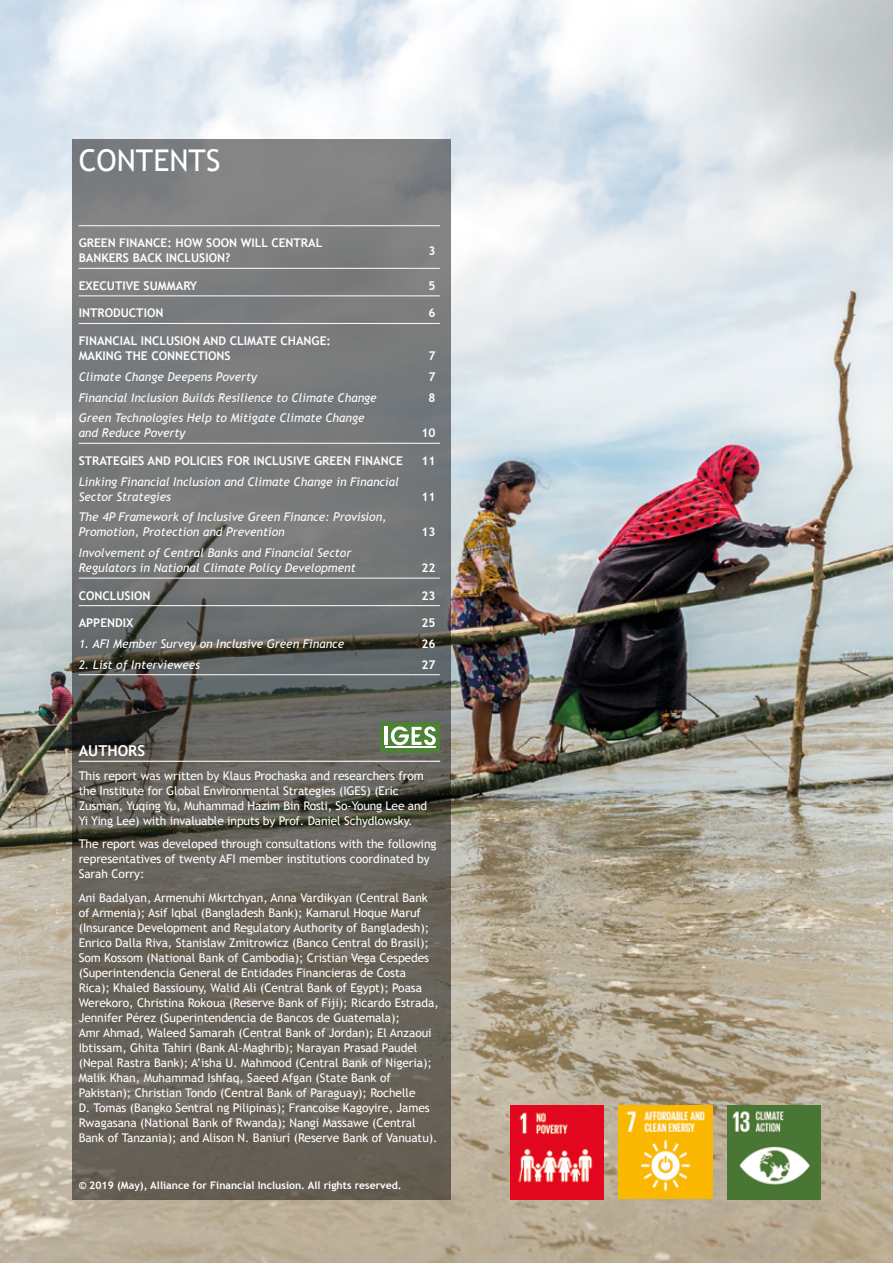
<style>
.page{position:relative;width:893px;height:1263px;background:#fff}
.page>*{position:absolute;margin:0;border:0;box-sizing:border-box;transform-origin:0 0}
.t1{font:30px "Trebuchet MS";color:#fff}
.t2{font:700 15px "Trebuchet MS";color:#fff}
.t3{font:12px/15px "Trebuchet MS";letter-spacing:-.005em;color:#fff}
.t4{font:italic 12px/15px "Trebuchet MS";color:#fff}
.t5{font:700 12px/15px "Trebuchet MS";color:#fff}
.t6{font:700 10.5px "Trebuchet MS";color:#fff}
</style>
<div class="page">
<img style="left:0;top:0;width:893px;height:1263px">
<svg style="left:72px;top:139px;width:379px;height:1060px;background:#6d6c68"></svg>
<hr style="left:79px;top:443px;width:334px;height:1px;background:#fff">
<svg style="left:413px;top:443px;width:27px;height:1px"></svg>
<hr style="left:79px;top:605px;width:334px;height:1px;background:#fff">
<svg style="left:413px;top:605px;width:27px;height:1px"></svg>
<hr style="left:79px;top:225px;width:334px;height:1px;background:#fff">
<svg style="left:413px;top:225px;width:27px;height:1px"></svg>
<hr style="left:79px;top:268px;width:334px;height:1px;background:#fff">
<svg style="left:413px;top:268px;width:27px;height:1px"></svg>
<hr style="left:79px;top:295px;width:334px;height:1px;background:#fff">
<svg style="left:413px;top:295px;width:27px;height:1px"></svg>
<hr style="left:79px;top:323px;width:334px;height:1px;background:#fff">
<svg style="left:413px;top:323px;width:27px;height:1px"></svg>
<hr style="left:79px;top:578px;width:334px;height:1px;background:#fff">
<svg style="left:413px;top:578px;width:27px;height:1px"></svg>
<hr style="left:79px;top:674px;width:334px;height:1px;background:#fff">
<svg style="left:413px;top:674px;width:27px;height:1px"></svg>
<hr style="left:79px;top:761px;width:361px;height:1px;background:#fff">
<img style="left:619px;top:1105px;width:93px;height:94px">
<img style="left:510px;top:1106px;width:93px;height:93px">
<div style="left:380px;top:722px;width:60px;height:31px;background:#4d8236"></div>
<hr style="left:385px;top:746px;width:51px;height:2px;background:#fff">
<hr style="left:385px;top:727px;width:3px;height:18px;background:#fff">
<svg style="left:391px;top:726px;width:45px;height:19px"></svg>
<img style="left:727px;top:1106px;width:94px;height:93px">
<h1 class="t1" style="left:79px;top:143px;width:143px">CONTENTS</h1>
<p class="t5" style="left:79px;top:236px;width:245px">GREEN FINANCE: HOW SOON WILL CENTRAL<br>BANKERS BACK INCLUSION?</p>
<p class="t5" style="left:429px;top:243px;width:9px">3</p>
<p class="t5" style="left:79px;top:278px;width:120px">EXECUTIVE SUMMARY</p>
<p class="t5" style="left:429px;top:278px;width:9px">5</p>
<p class="t5" style="left:79px;top:306px;width:86px">INTRODUCTION</p>
<p class="t5" style="left:429px;top:306px;width:9px">6</p>
<p class="t5" style="left:79px;top:333px;width:254px">FINANCIAL INCLUSION AND CLIMATE CHANGE:<br>MAKING THE CONNECTIONS</p>
<p class="t5" style="left:429px;top:348px;width:9px">7</p>
<p class="t4" style="left:79px;top:369px;width:180px">Climate Change Deepens Poverty</p>
<p class="t5" style="left:429px;top:369px;width:9px">7</p>
<p class="t4" style="left:79px;top:390px;width:299px">Financial Inclusion Builds Resilience to Climate Change</p>
<p class="t5" style="left:429px;top:390px;width:9px">8</p>
<p class="t4" style="left:79px;top:411px;width:287px">Green Technologies Help to Mitigate Climate Change and Reduce Poverty</p>
<p class="t5" style="left:421px;top:425px;width:16px">10</p>
<p class="t5" style="left:79px;top:453px;width:326px">STRATEGIES AND POLICIES FOR INCLUSIVE GREEN FINANCE</p>
<p class="t5" style="left:421px;top:453px;width:16px">11</p>
<p class="t4" style="left:79px;top:474px;width:322px">Linking Financial Inclusion and Climate Change in Financial<br>Sector Strategies</p>
<p class="t5" style="left:421px;top:489px;width:16px">11</p>
<p class="t4" style="left:79px;top:510px;width:310px">The 4P Framework of Inclusive Green Finance: Provision,<br>Promotion, Protection and Prevention</p>
<p class="t4" style="left:79px;top:545px;width:279px">Involvement of Central Banks and Financial Sector<br>Regulators in National Climate Policy Development</p>
<p class="t5" style="left:421px;top:525px;width:16px">13</p>
<p class="t5" style="left:421px;top:560px;width:16px">22</p>
<p class="t5" style="left:79px;top:588px;width:73px">CONCLUSION</p>
<p class="t5" style="left:421px;top:588px;width:16px">23</p>
<p class="t5" style="left:79px;top:615px;width:56px">APPENDIX</p>
<p class="t5" style="left:421px;top:615px;width:16px">25</p>
<p class="t4" style="left:79px;top:636px;width:267px">1. AFI Member Survey on Inclusive Green Finance</p>
<p class="t5" style="left:421px;top:636px;width:16px">26</p>
<p class="t4" style="left:79px;top:657px;width:123px">2. List of Interviewees</p>
<p class="t5" style="left:421px;top:657px;width:16px">27</p>
<p class="t2" style="left:79px;top:742px;width:68px">AUTHORS</p>
<p class="t3" style="left:79px;top:768px;width:350px">This report was written by Klaus Prochaska and researchers from the Institute for Global Environmental Strategies (IGES) (Eric Zusman, Yuqing Yu, Muhammad Hazim Bin Rosli, So-Young Lee and Yi Ying Lee) with invaluable inputs by Prof. Daniel Schydlowsky.</p>
<p class="t3" style="left:79px;top:837px;width:359px">The report was developed through consultations with the following representatives of twenty AFI member institutions coordinated by<br>Sarah Corry:</p>
<p class="t3" style="left:79px;top:890px;width:362px">Ani Badalyan, Armenuhi Mkrtchyan, Anna Vardikyan (Central Bank of Armenia); Asif Iqbal (Bangladesh Bank); Kamarul Hoque Maruf (Insurance Development and Regulatory Authority of Bangladesh); Enrico Dalla Riva, Stanislaw Zmitrowicz (Banco Central do Brasil); Som Kossom (National Bank of Cambodia); Cristian Vega Cespedes (Superintendencia General de Entidades Financieras de Costa Rica); Khaled Bassiouny, Walid Ali (Central Bank of Egypt); Poasa Werekoro, Christina Rokoua (Reserve Bank of Fiji); Ricardo Estrada, Jennifer Pérez (Superintendencia de Bancos de Guatemala);<br>Amr Ahmad, Waleed Samarah (Central Bank of Jordan); El Anzaoui Ibtissam, Ghita Tahiri (Bank Al-Maghrib); Narayan Prasad Paudel (Nepal Rastra Bank); A’isha U. Mahmood (Central Bank of Nigeria); Malik Khan, Muhammad Ishfaq, Saeed Afgan (State Bank of Pakistan); Christian Tondo (Central Bank of Paraguay); Rochelle<br>D. Tomas (Bangko Sentral ng Pilipinas); Francoise Kagoyire, James Rwagasana (National Bank of Rwanda); Nangi Massawe (Central Bank of Tanzania); and Alison N. Baniuri (Reserve Bank of Vanuatu).</p>
<p class="t6" style="left:79px;top:1178px;width:325px">© 2019 (May), Alliance for Financial Inclusion. All rights reserved.</p>
</div>
